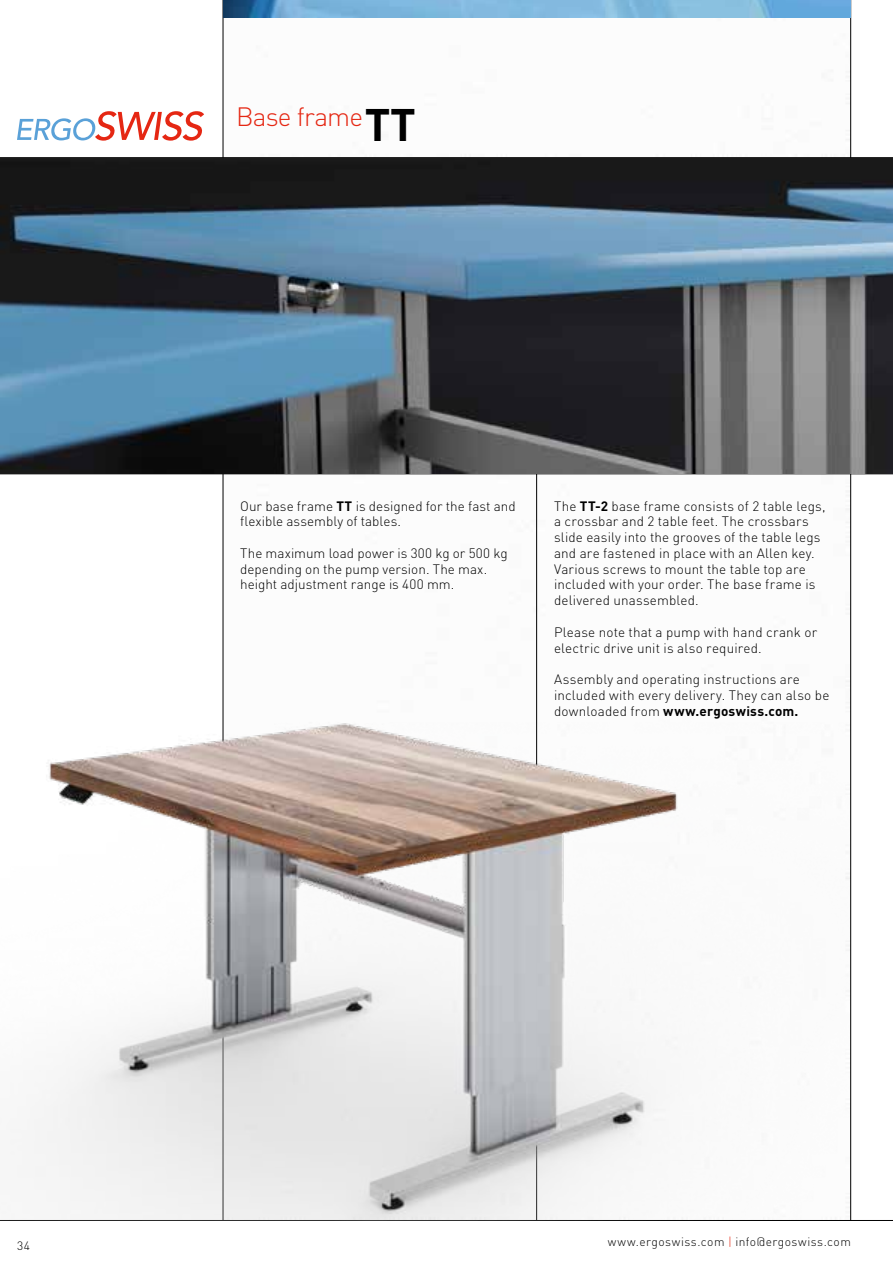
<style>
.page{position:relative;width:893px;height:1263px;background:#fff}
.page>*{position:absolute;margin:0;border:0;box-sizing:border-box;transform-origin:0 0}
.t1{font:300 26.25px "DIN Pro";letter-spacing:-.03em;color:#e52713}
.t2{font:300 13.5px/15.8px "DIN Pro";letter-spacing:.01em;color:#000}
.t3{font:300 12px "DIN Pro";letter-spacing:.035em;color:#000}
.s1{font-weight:700;font-size:45px;color:#000}
.s2{font-weight:700}
.s3{color:#e52713}
</style>
<div class="page">
<img style="left:224px;top:17px;width:626px;height:123px">
<hr style="left:223px;top:0;width:1px;height:1220px;background:#000">
<hr style="left:850px;top:0;width:1px;height:1220px;background:#000">
<img style="left:223px;top:0;width:627px;height:17px">
<hr style="left:536px;top:474px;width:1px;height:746px;background:#000">
<hr style="left:0;top:1220px;width:893px;height:1px;background:#000">
<hr style="left:0;top:474px;width:893px;height:1px;background:#000">
<hr style="left:0;top:157px;width:893px;height:1px;background:#000">
<svg style="left:17px;top:111px;width:187px;height:30px"></svg>
<img style="left:0;top:158px;width:893px;height:316px">
<img style="left:0;top:712px;width:850px;height:508px">
<h1 class="t1" style="left:236px;top:96px;width:181px">Base frame<span class="s1">TT</span></h1>
<p class="t2" style="left:240px;top:497px;width:277px">Our base frame <span class="s2">TT</span> is designed for the fast and flexible assembly of tables.</p>
<p class="t2" style="left:240px;top:544px;width:269px">The maximum load power is 300 kg or 500 kg depending on the pump version. The max. height adjustment range is 400 mm.</p>
<p class="t2" style="left:554px;top:497px;width:273px">The <span class="s2">TT-2</span> base frame consists of 2 table legs, a crossbar and 2 table feet. The crossbars slide easily into the grooves of the table legs and are fastened in place with an Allen key.<br>Various screws to mount the table top are included with your order. The base frame is delivered unassembled.</p>
<p class="t2" style="left:554px;top:623px;width:265px">Please note that a pump with hand crank or electric drive unit is also required.</p>
<p class="t2" style="left:554px;top:670px;width:277px">Assembly and operating instructions are included with every delivery. They can also be downloaded from <span class="s2">www.ergoswiss.com.</span></p>
<p class="t3" style="left:17px;top:1236px;width:14px">34</p>
<p class="t3" style="left:608px;top:1232px;width:245px">www.ergoswiss.com <span class="s3">|</span> info@ergoswiss.com</p>
</div>
